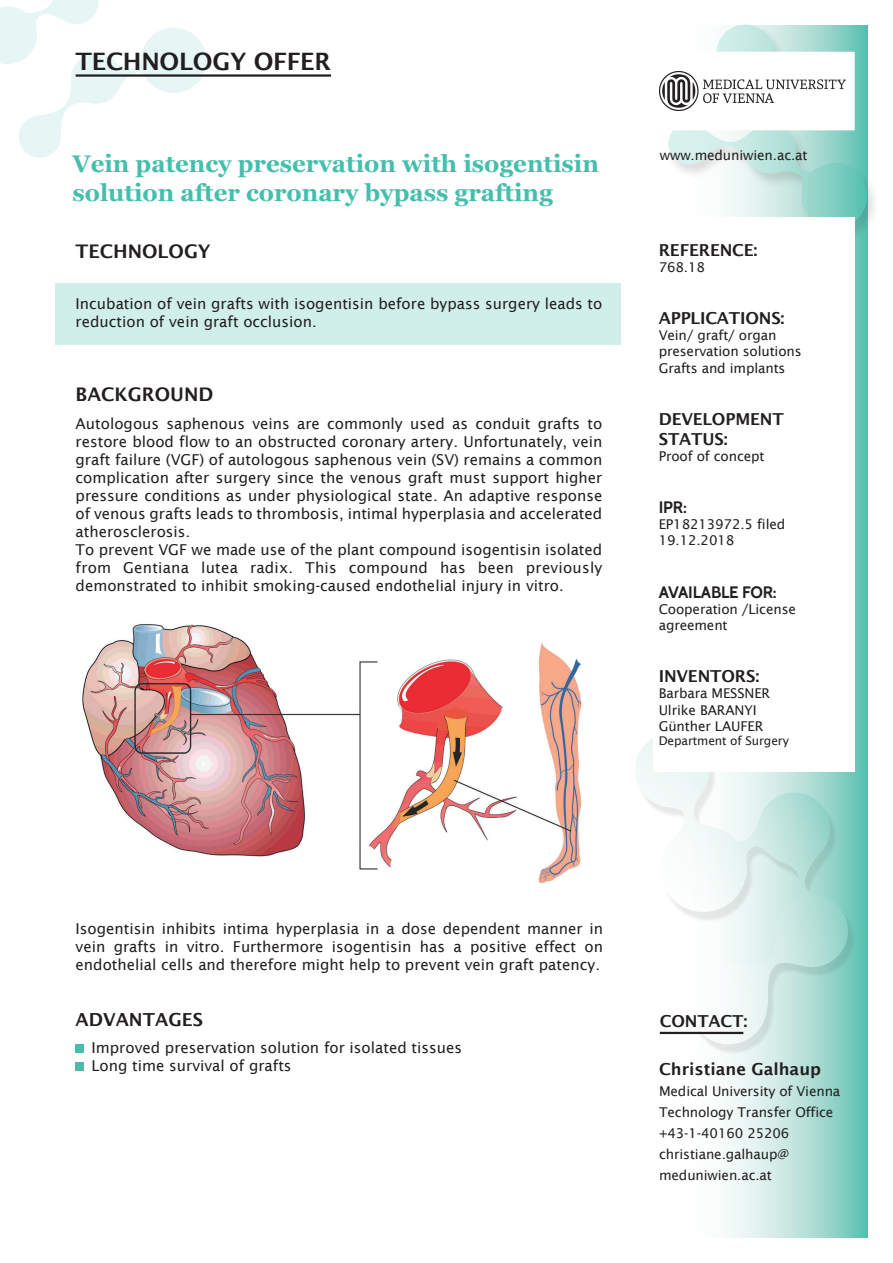
<style>
.page{position:relative;width:893px;height:1263px;background:#fff}
.page>*{position:absolute;margin:0;border:0;box-sizing:border-box;transform-origin:0 0}
.t1{font:700 24px/28.8px "Georgia";color:#45bfad}
.t2{font:600 24px "Lucida Sans";letter-spacing:-.01em;color:#231f20}
.t3{font:600 18.75px "Lucida Sans";color:#231f20}
.t4{font:600 18px "Lucida Sans";color:#231f20}
.t5{font:600 16.5px/19.8px "Lucida Sans";letter-spacing:-.01em;color:#231f20}
.t6{font:700 16.5px "Cabin";letter-spacing:-.01em;color:#231f20}
.t7{font:15px/18px "Lucida Sans";color:#231f20}
.t8{font:13.5px/16.2px "Lucida Sans";letter-spacing:-.01em;color:#231f20}
.t9{font:12px "Lucida Sans";letter-spacing:-.01em;color:#231f20}
</style>
<div class="page">
<svg style="left:726px;top:244px;width:141px;height:993px;background:#9fd9cf"></svg>
<div style="left:637px;top:737px;width:218px;height:318px;background:#231f20;opacity:.43"></div>
<svg style="left:635px;top:737px;width:217px;height:313px"></svg>
<div style="left:665px;top:24px;width:215px;height:220px;background:#231f20;opacity:.72"></div>
<div style="left:653px;top:217px;width:202px;height:555px;background:#fff"></div>
<hr style="left:660px;top:1032px;width:83px;height:2px;background:#231f20">
<div style="left:55px;top:283px;width:566px;height:62px;background:#d1efea"></div>
<svg style="left:665px;top:24px;width:208px;height:210px"></svg>
<div style="left:76px;top:1044px;width:8px;height:9px;background:#45bfad"></div>
<div style="left:76px;top:1062px;width:8px;height:8px;background:#45bfad"></div>
<svg style="left:0;top:0;width:207px;height:158px"></svg>
<hr style="left:76px;top:74px;width:255px;height:3px;background:#231f20">
<img style="left:659px;top:71px;width:186px;height:40px">
<img style="left:82px;top:624px;width:500px;height:260px">
<h1 class="t2" style="left:76px;top:47px;width:257px">TECHNOLOGY OFFER</h1>
<h1 class="t1" style="left:72px;top:150px;width:528px">Vein patency preservation with isogentisin solution after coronary bypass grafting</h1>
<p class="t3" style="left:76px;top:241px;width:137px">TECHNOLOGY</p>
<p class="t7" style="left:76px;top:295px;width:528px">Incubation of vein grafts with isogentisin before bypass surgery leads to reduction of vein graft occlusion.</p>
<p class="t3" style="left:76px;top:384px;width:139px">BACKGROUND</p>
<p class="t7" style="left:76px;top:415px;width:528px">Autologous saphenous veins are commonly used as conduit grafts to restore blood flow to an obstructed coronary artery. Unfortunately, vein graft failure (VGF) of autologous saphenous vein (SV) remains a common complication after surgery since the venous graft must support higher pressure conditions as under physiological state. An adaptive response of venous grafts leads to thrombosis, intimal hyperplasia and accelerated atherosclerosis.<br>To prevent VGF we made use of the plant compound isogentisin isolated from Gentiana lutea radix. This compound has been previously demonstrated to inhibit smoking-caused endothelial injury in vitro.</p>
<p class="t8" style="left:660px;top:147px;width:149px">www.meduniwien.ac.at</p>
<p class="t5" style="left:659px;top:240px;width:100px">REFERENCE:</p>
<p class="t8" style="left:659px;top:259px;width:48px">768.18</p>
<p class="t5" style="left:659px;top:308px;width:127px">APPLICATIONS:</p>
<p class="t8" style="left:659px;top:327px;width:144px">Vein/ graft/ organ preservation solutions<br>Grafts and implants</p>
<p class="t5" style="left:659px;top:409px;width:127px">DEVELOPMENT<br>STATUS:</p>
<p class="t8" style="left:659px;top:448px;width:107px">Proof of concept</p>
<p class="t6" style="left:659px;top:497px;width:30px">IPR:</p>
<p class="t8" style="left:659px;top:516px;width:128px">EP18213972.5 filed<br>19.12.2018</p>
<p class="t6" style="left:659px;top:582px;width:120px">AVAILABLE FOR:</p>
<p class="t8" style="left:659px;top:601px;width:139px">Cooperation /License agreement</p>
<p class="t5" style="left:659px;top:666px;width:102px">INVENTORS:</p>
<p class="t8" style="left:659px;top:685px;width:113px">Barbara MESSNER<br>Ulrike BARANYI<br>Günther LAUFER</p>
<p class="t9" style="left:659px;top:734px;width:132px">Department of Surgery</p>
<p class="t7" style="left:76px;top:920px;width:529px;text-align:justify">Isogentisin inhibits intima hyperplasia in a dose dependent manner in vein grafts in vitro. Furthermore isogentisin has a positive effect on endothelial cells and therefore might help to prevent vein graft patency.</p>
<p class="t4" style="left:76px;top:1009px;width:129px">ADVANTAGES</p>
<p class="t7" style="left:92px;top:1039px;width:372px">Improved preservation solution for isolated tissues<br>Long time survival of grafts</p>
<p class="t5" style="left:660px;top:1011px;width:89px">CONTACT:</p>
<p class="t5" style="left:659px;top:1059px;width:163px">Christiane Galhaup</p>
<p class="t8" style="left:659px;top:1081px;width:183px;line-height:21px">Medical University of Vienna<br>Technology Transfer Office +43-1-40160 25206 christiane.galhaup@ meduniwien.ac.at</p>
</div>
